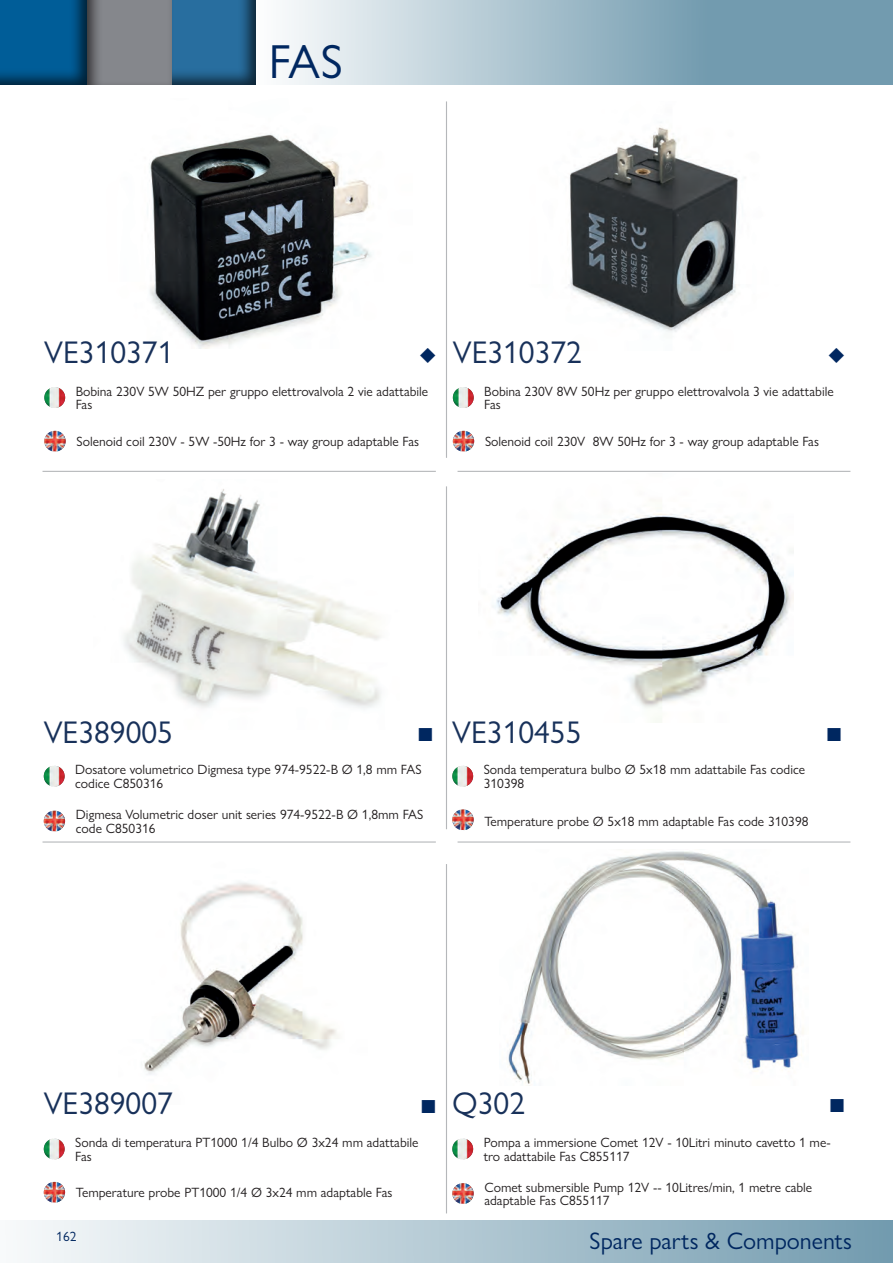
<style>
.page{position:relative;width:893px;height:1263px;background:#fff}
.page>*{position:absolute;margin:0;border:0;box-sizing:border-box;transform-origin:0 0}
.t1{font:48px "Gill Sans Nova";color:#002760}
.t2{font:31.5px "Gill Sans Nova";color:#18315a}
.t3{font:24px "Gill Sans Nova";color:#002760}
.t4{font:13.5px/13.5px "Gill Sans Nova";color:#231f20}
.t5{font:13.5px "Gill Sans Nova";color:#002760}
</style>
<div class="page">
<svg style="left:287px;top:0;width:606px;height:85px;background:#9fbbc8"></svg>
<div style="left:169px;top:0;width:88px;height:86px;background:#231f20;opacity:.75"></div>
<div style="left:84px;top:0;width:88px;height:87px;background:#231f20;opacity:.75"></div>
<div style="left:0;top:0;width:88px;height:86px;background:#231f20;opacity:.75"></div>
<div style="left:0;top:1220px;width:893px;height:43px;background:linear-gradient(to right,#f8fafb,#729baf)"></div>
<img style="left:149px;top:134px;width:223px;height:214px">
<img style="left:124px;top:489px;width:257px;height:219px">
<img style="left:144px;top:882px;width:194px;height:193px">
<img style="left:493px;top:514px;width:301px;height:208px">
<img style="left:569px;top:127px;width:169px;height:205px">
<img style="left:508px;top:851px;width:296px;height:233px">
<img style="left:44px;top:431px;width:22px;height:20px">
<img style="left:453px;top:431px;width:21px;height:20px">
<img style="left:44px;top:811px;width:21px;height:20px">
<img style="left:452px;top:809px;width:22px;height:21px">
<img style="left:44px;top:1182px;width:21px;height:20px">
<img style="left:452px;top:1183px;width:22px;height:21px">
<img style="left:44px;top:387px;width:21px;height:21px;border-radius:10px">
<img style="left:453px;top:387px;width:21px;height:21px;border-radius:10px">
<img style="left:44px;top:766px;width:21px;height:21px;border-radius:10px">
<img style="left:452px;top:766px;width:21px;height:21px;border-radius:10px">
<img style="left:44px;top:1138px;width:21px;height:21px;border-radius:10px">
<img style="left:452px;top:1138px;width:21px;height:21px;border-radius:10px">
<hr style="left:446px;top:101px;width:1px;height:357px;background:#85888d">
<hr style="left:458px;top:471px;width:392px;height:1px;background:#85888d">
<hr style="left:43px;top:471px;width:393px;height:1px;background:#85888d">
<hr style="left:458px;top:841px;width:392px;height:1px;background:#85888d">
<hr style="left:43px;top:841px;width:393px;height:1px;background:#85888d">
<hr style="left:446px;top:486px;width:1px;height:343px;background:#85888d">
<hr style="left:446px;top:864px;width:1px;height:349px;background:#85888d">
<h1 class="t1" style="left:269px;top:32px;width:75px">FAS</h1>
<h2 class="t2" style="left:44px;top:333px;width:131px">VE310371</h2>
<h2 class="t2" style="left:453px;top:333px;width:131px">VE310372</h2>
<p class="t4" style="left:76px;top:384px;width:354px">Bobina 230V 5W 50HZ per gruppo elettrovalvola 2 vie adattabile<br>Fas</p>
<p class="t4" style="left:484px;top:384px;width:351px">Bobina 230V 8W 50Hz per gruppo elettrovalvola 3 vie adattabile<br>Fas</p>
<p class="t4" style="left:76px;top:434px;width:344px">Solenoid coil 230V - 5W -50Hz for 3 - way group adaptable Fas</p>
<p class="t4" style="left:485px;top:434px;width:336px">Solenoid coil 230V 8W 50Hz for 3 - way group adaptable Fas</p>
<h2 class="t2" style="left:44px;top:713px;width:131px">VE389005</h2>
<h2 class="t2" style="left:452px;top:713px;width:131px">VE310455</h2>
<p class="t4" style="left:75px;top:763px;width:348px">Dosatore volumetrico Digmesa type 974-9522-B Ø 1,8 mm FAS codice C850316</p>
<p class="t4" style="left:484px;top:763px;width:323px">Sonda temperatura bulbo Ø 5x18 mm adattabile Fas codice<br>310398</p>
<p class="t4" style="left:76px;top:808px;width:349px">Digmesa Volumetric doser unit series 974-9522-B Ø 1,8mm FAS code C850316</p>
<p class="t4" style="left:484px;top:815px;width:326px">Temperature probe Ø 5x18 mm adaptable Fas code 310398</p>
<h2 class="t2" style="left:44px;top:1084px;width:131px">VE389007</h2>
<h2 class="t2" style="left:452px;top:1084px;width:74px">Q302</h2>
<p class="t4" style="left:75px;top:1136px;width:345px">Sonda di temperatura PT1000 1/4 Bulbo Ø 3x24 mm adattabile<br>Fas</p>
<p class="t4" style="left:484px;top:1136px;width:349px">Pompa a immersione Comet 12V - 10Litri minuto cavetto 1 me&shy;tro adattabile Fas C855117</p>
<p class="t4" style="left:76px;top:1185px;width:318px">Temperature probe PT1000 1/4 Ø 3x24 mm adaptable Fas</p>
<p class="t4" style="left:484px;top:1180px;width:329px">Comet submersible Pump 12V -- 10Litres/min, 1 metre cable adaptable Fas C855117</p>
<p class="t5" style="left:56px;top:1228px;width:22px">162</p>
<h3 class="t3" style="left:590px;top:1226px;width:264px">Spare parts &amp; Components</h3>
</div>
